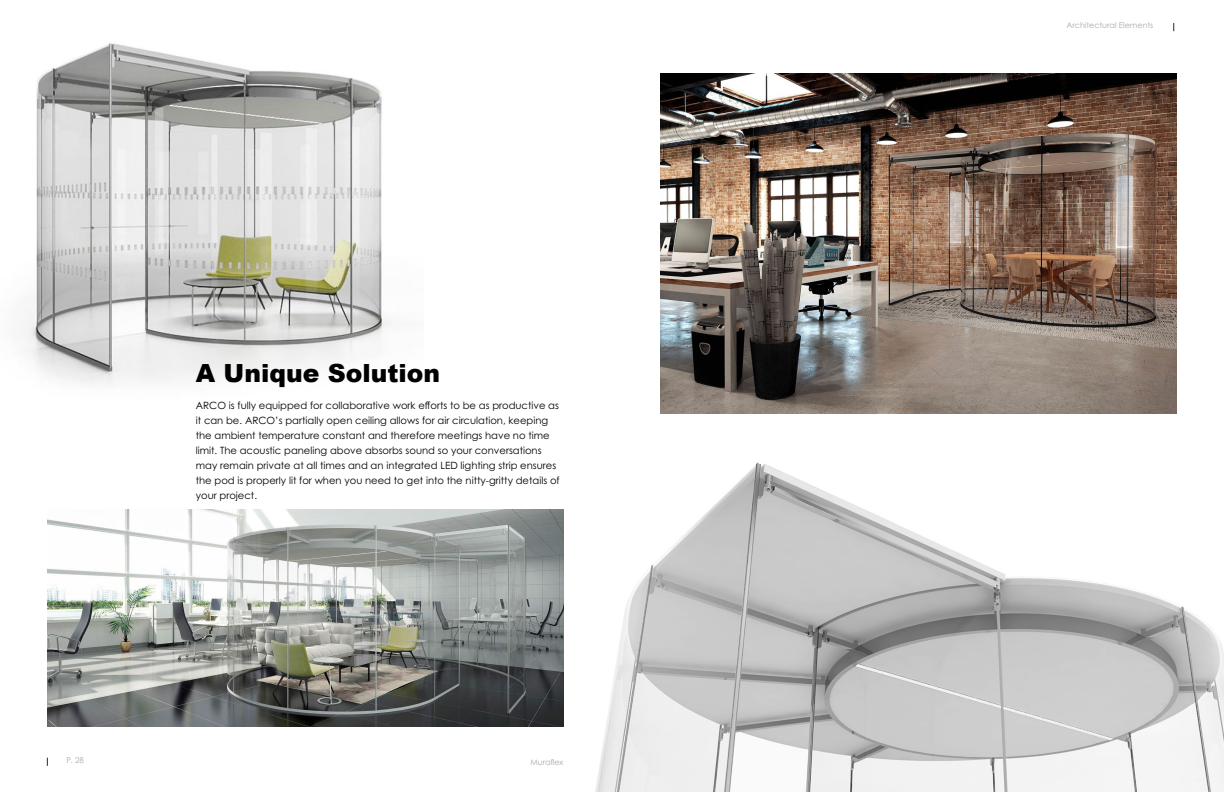
<style>
.page{position:relative;width:1224px;height:792px;background:#fff}
.page>*{position:absolute;margin:0;border:0;box-sizing:border-box;transform-origin:0 0}
.t1{font:900 25px "Arial";color:#000}
.t2{font:10px/15px "Century Gothic Pro";color:#000}
.t3{font:8px "Century Gothic Pro";color:#a8abae}
</style>
<div class="page">
<img style="left:595px;top:462px;width:629px;height:330px">
<img style="left:25px;top:43px;width:365px;height:341px">
<img style="left:47px;top:510px;width:517px;height:217px">
<img style="left:660px;top:74px;width:516px;height:339px">
<h1 class="t1" style="left:196px;top:355px;width:246px">A Unique Solution</h1>
<p class="t2" style="left:196px;top:398px;width:365px">ARCO is fully equipped for collaborative work efforts to be as productive as it can be. ARCO’s partially open ceiling allows for air circulation, keeping the ambient temperature constant and therefore meetings have no time limit. The acoustic paneling above absorbs sound so your conversations may remain private at all times and an integrated LED lighting strip ensures the pod is properly lit for when you need to get into the nitty-gritty details of your project.</p>
<p class="t3" style="left:67px;top:755px;width:19px">P. 28</p>
<p class="t3" style="left:530px;top:757px;width:35px">Muraflex</p>
<p class="t3" style="left:1067px;top:20px;width:88px">Architectural Elements</p>
</div>
